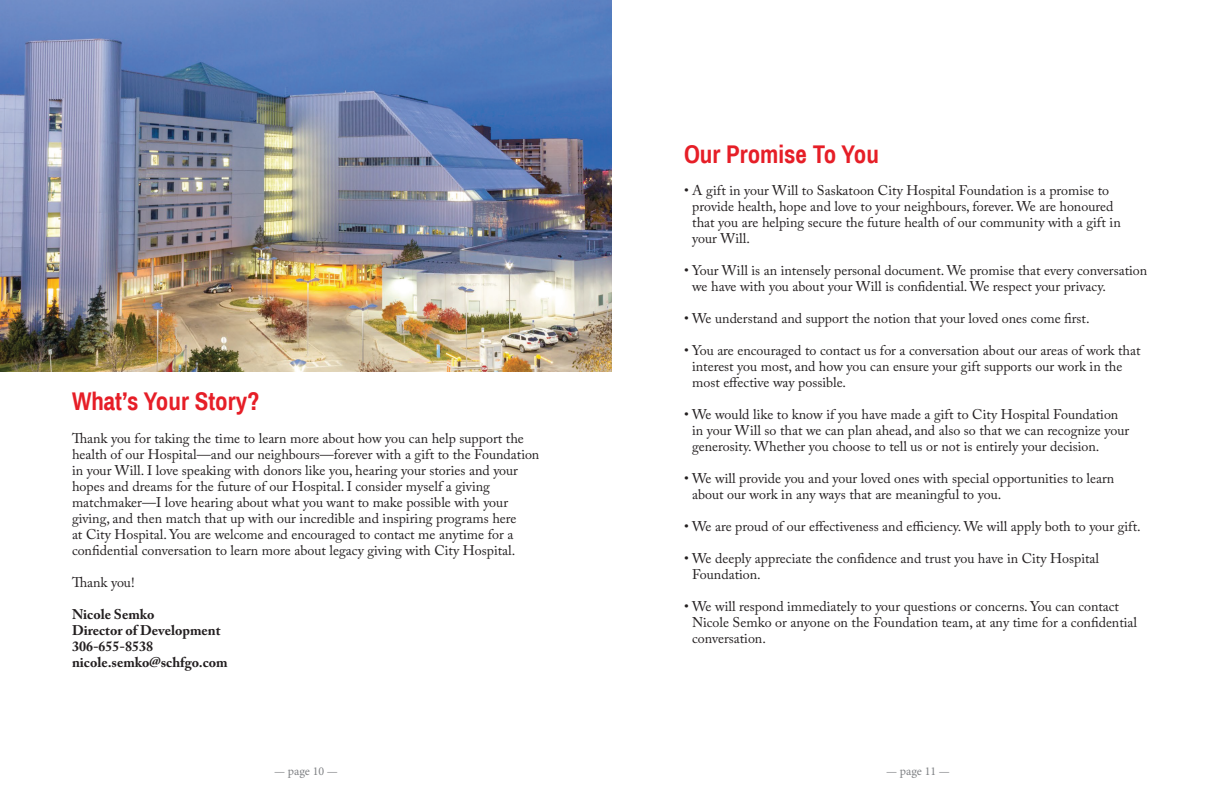
<style>
.page{position:relative;width:1224px;height:792px;background:#fff}
.page>*{position:absolute;margin:0;border:0;box-sizing:border-box;transform-origin:0 0}
.t1{font:700 25px "Archivo Narrow";color:#e61e27}
.t2{font:14px/16px "Adobe Caslon Pro";color:#231f20}
.t3{font:700 14px "Adobe Caslon Pro";color:#231f20}
.t4{font:12px "Minion Pro";color:#808285}
</style>
<div class="page">
<img style="left:0;top:0;width:612px;height:372px">
<p class="t1" style="left:72px;top:384px;width:189px">What’s Your Story?</p>
<p class="t2" style="left:72px;top:430px;width:469px">Thank you for taking the time to learn more about how you can help support the health of our Hospital—and our neighbours—forever with a gift to the Foundation in your Will. I love speaking with donors like you, hearing your stories and your hopes and dreams for the future of our Hospital. I consider myself a giving matchmaker—I love hearing about what you want to make possible with your giving, and then match that up with our incredible and inspiring programs here<br>at City Hospital. You are welcome and encouraged to contact me anytime for a confidential conversation to learn more about legacy giving with City Hospital.</p>
<p class="t2" style="left:72px;top:574px;width:64px">Thank you!</p>
<p class="t3" style="left:72px;top:606px;width:84px">Nicole Semko</p>
<p class="t3" style="left:72px;top:622px;width:150px">Director of Development</p>
<p class="t3" style="left:72px;top:638px;width:83px">306-655-8538</p>
<p class="t3" style="left:72px;top:654px;width:157px">nicole.semko@schfgo.com</p>
<p class="t1" style="left:684px;top:136px;width:196px">Our Promise To You</p>
<p class="t2" style="left:692px;top:183px;width:430px;text-indent:-8px">• A gift in your Will to Saskatoon City Hospital Foundation is a promise to provide health, hope and love to your neighbours, forever. We are honoured that you are helping secure the future health of our community with a gift in your Will.</p>
<p class="t2" style="left:692px;top:263px;width:457px;text-indent:-8px">• Your Will is an intensely personal document. We promise that every conversation we have with you about your Will is confidential. We respect your privacy.</p>
<p class="t2" style="left:684px;top:311px;width:407px">• We understand and support the notion that your loved ones come first.</p>
<p class="t2" style="left:692px;top:343px;width:450px;text-indent:-8px">• You are encouraged to contact us for a conversation about our areas of work that interest you most, and how you can ensure your gift supports our work in the most effective way possible.</p>
<p class="t2" style="left:692px;top:407px;width:439px;text-indent:-8px">• We would like to know if you have made a gift to City Hospital Foundation in your Will so that we can plan ahead, and also so that we can recognize your generosity. Whether you choose to tell us or not is entirely your decision.</p>
<p class="t2" style="left:692px;top:471px;width:424px;text-indent:-8px">• We will provide you and your loved ones with special opportunities to learn about our work in any ways that are meaningful to you.</p>
<p class="t2" style="left:684px;top:519px;width:458px">• We are proud of our effectiveness and efficiency. We will apply both to your gift.</p>
<p class="t2" style="left:692px;top:551px;width:409px;text-indent:-8px">• We deeply appreciate the confidence and trust you have in City Hospital<br>Foundation.</p>
<p class="t2" style="left:692px;top:599px;width:447px;text-indent:-8px">• We will respond immediately to your questions or concerns. You can contact<br>Nicole Semko or anyone on the Foundation team, at any time for a confidential conversation.</p>
<p class="t4" style="left:274px;top:763px;width:65px">— page 10 —</p>
<p class="t4" style="left:886px;top:763px;width:65px">— page 11 —</p>
</div>
